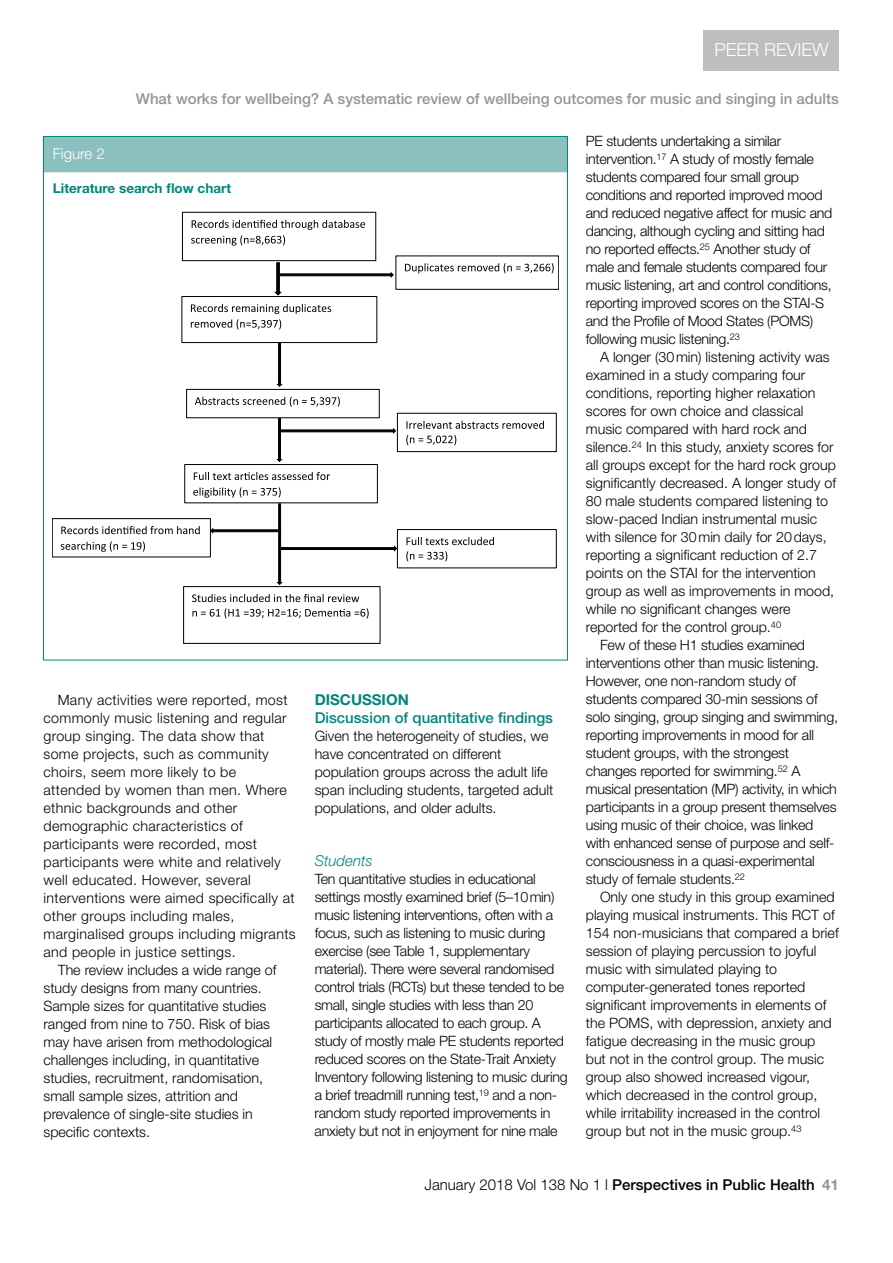
<style>
.page{position:relative;width:893px;height:1263px;background:#fff}
.page>*{position:absolute;margin:0;border:0;box-sizing:border-box;transform-origin:0 0}
.t1{font:300 18px "Helvetica Neue LT Std";color:#fff}
.t2{font:500 15px "Helvetica Neue LT Std";color:#939598}
.t3{font:500 15px "Helvetica Neue LT Std";color:#000}
.t4{font:500 15px "Helvetica Neue LT Std";color:#00857c}
.t5{font:700 15px "Helvetica Neue LT Std";color:#00857c}
.t6{font:italic 300 15px "Helvetica Neue LT Std";color:#00857c}
.t7{font:300 15px "Helvetica Neue LT Std";color:#fff}
.t8{font:300 14.25px/18px "Helvetica Neue LT Std";color:#000}
.t9{font:300 14.25px/18px "Helvetica Neue LT Std";letter-spacing:-.02em;color:#000}
.t10{font:300 14.25px/18px "Helvetica Neue LT Std";letter-spacing:.025em;color:#000}
.t11{font:700 13.5px "Helvetica Neue LT Std";color:#00857c}
.s1{font-weight:300}
.s2{font-weight:700;color:#939598}
</style>
<div class="page">
<div style="left:704px;top:30px;width:135px;height:40px;background:#bcbec0"></div>
<div style="left:43px;top:136px;width:525px;height:36px;background:#8bc0be"></div>
<div style="left:182px;top:212px;width:194px;height:49px;border:1px solid #000"></div>
<svg style="left:191px;top:220px;width:174px;height:26px"></svg>
<div style="left:182px;top:296px;width:195px;height:47px;background:#fff;border:1px solid #000"></div>
<svg style="left:191px;top:304px;width:140px;height:25px"></svg>
<div style="left:186px;top:389px;width:194px;height:29px;background:#fff;border:1px solid #000"></div>
<svg style="left:195px;top:397px;width:145px;height:10px"></svg>
<svg style="left:277px;top:343px;width:5px;height:44px"></svg>
<div style="left:184px;top:464px;width:194px;height:39px;background:#fff;border:1px solid #000"></div>
<svg style="left:194px;top:472px;width:136px;height:8px"></svg>
<svg style="left:193px;top:487px;width:88px;height:11px"></svg>
<div style="left:52px;top:518px;width:159px;height:39px;background:#fff;border:1px solid #000"></div>
<svg style="left:61px;top:526px;width:139px;height:8px"></svg>
<svg style="left:61px;top:541px;width:84px;height:11px"></svg>
<div style="left:183px;top:586px;width:197px;height:58px;background:#fff;border:1px solid #000"></div>
<svg style="left:192px;top:594px;width:167px;height:8px"></svg>
<svg style="left:192px;top:608px;width:177px;height:10px"></svg>
<div style="left:396px;top:256px;width:163px;height:34px;border:1px solid #000"></div>
<svg style="left:405px;top:263px;width:149px;height:10px"></svg>
<div style="left:397px;top:413px;width:160px;height:39px;background:#fff;border:1px solid #000"></div>
<svg style="left:406px;top:421px;width:138px;height:8px"></svg>
<svg style="left:406px;top:435px;width:50px;height:10px"></svg>
<div style="left:397px;top:529px;width:160px;height:39px;background:#fff;border:1px solid #000"></div>
<svg style="left:406px;top:537px;width:88px;height:8px"></svg>
<svg style="left:406px;top:551px;width:41px;height:10px"></svg>
<svg style="left:277px;top:418px;width:119px;height:44px"></svg>
<svg style="left:275px;top:262px;width:119px;height:33px"></svg>
<svg style="left:210px;top:504px;width:187px;height:81px"></svg>
<p class="t1" style="left:714px;top:39px;width:23px">Peer</p>
<p class="t1" style="left:764px;top:39px;width:24px">Review</p>
<p class="t2" style="left:136px;top:90px;width:705px">What works for wellbeing? A systematic review of wellbeing outcomes for music and singing in adults</p>
<p class="t7" style="left:53px;top:144px;width:53px">Figure 2</p>
<p class="t11" style="left:53px;top:180px;width:180px">Literature search flow chart</p>
<p class="t10" style="left:44px;top:690px;width:254px;text-indent:14px">Many activities were reported, most commonly music listening and regular group singing. The data show that some projects, such as community choirs, seem more likely to be attended by women than men. Where ethnic backgrounds and other demographic characteristics of participants were recorded, most participants were white and relatively well educated. However, several interventions were aimed specifically at other groups including males, marginalised groups including migrants and people in justice settings.</p>
<p class="t8" style="left:44px;top:960px;width:234px;text-indent:14px">The review includes a wide range of study designs from many countries.<br>Sample sizes for quantitative studies ranged from nine to 750. Risk of bias may have arisen from methodological challenges including, in quantitative studies, recruitment, randomisation, small sample sizes, attrition and prevalence of single-site studies in specific contexts.</p>
<p class="t5" style="left:315px;top:690px;width:27px">DISCUSS</p>
<p class="t5" style="left:382px;top:690px;width:17px">ION</p>
<p class="t4" style="left:315px;top:709px;width:240px">Discussion of quantitative findings</p>
<p class="t8" style="left:315px;top:727px;width:240px">Given the heterogeneity of studies, we have concentrated on different population groups across the adult life span including students, targeted adult populations, and older adults.</p>
<p class="t6" style="left:315px;top:851px;width:60px">Students</p>
<p class="t9" style="left:315px;top:869px;width:255px">Ten quantitative studies in educational settings mostly examined brief (5–10min) music listening interventions, often with a focus, such as listening to music during exercise (see Table 1, supplementary material). There were several randomised control trials (RCTs) but these tended to be small, single studies with less than 20 participants allocated to each group. A study of mostly male PE students reported reduced scores on the State-Trait Anxiety Inventory following listening to music during a brief treadmill running test,<sup>19</sup> and a non&shy;random study reported improvements in anxiety but not in enjoyment for nine male</p>
<p class="t9" style="left:586px;top:132px;width:248px">PE students undertaking a similar intervention.<sup>17</sup> A study of mostly female students compared four small group conditions and reported improved mood and reduced negative affect for music and dancing, although cycling and sitting had no reported effects.<sup>25</sup> Another study of male and female students compared four music listening, art and control conditions, reporting improved scores on the STAI-S and the Profile of Mood States (POMS) following music listening.<sup>23</sup></p>
<p class="t8" style="left:600px;top:348px;width:231px">A longer (30min) listening activity was</p>
<p class="t8" style="left:586px;top:366px;width:221px">examined in a study comparing four</p>
<p class="t8" style="left:586px;top:384px;width:231px">conditions, reporting higher relaxation</p>
<p class="t8" style="left:586px;top:402px;width:219px">scores for own choice and classical</p>
<p class="t8" style="left:586px;top:420px;width:223px">music compared with hard rock and</p>
<p class="t8" style="left:586px;top:438px;width:249px">silence.<sup>24</sup> In this study, anxiety scores for</p>
<p class="t8" style="left:586px;top:456px;width:252px">all groups except for the hard rock group</p>
<p class="t8" style="left:586px;top:474px;width:252px">significantly decreased. A longer study of</p>
<p class="t8" style="left:586px;top:492px;width:244px">80 male students compared listening to</p>
<p class="t8" style="left:586px;top:510px;width:233px">slow-paced Indian instrumental music</p>
<p class="t8" style="left:586px;top:528px;width:242px">with silence for 30min daily for 20days,</p>
<p class="t8" style="left:586px;top:546px;width:233px">reporting a significant reduction of 2.7</p>
<p class="t8" style="left:586px;top:564px;width:231px">points on the STAI for the intervention</p>
<p class="t8" style="left:586px;top:582px;width:250px">group as well as improvements in mood,</p>
<p class="t8" style="left:586px;top:600px;width:206px">while no significant changes were</p>
<p class="t8" style="left:586px;top:618px;width:197px">reported for the control group.<sup>40</sup></p>
<p class="t8" style="left:600px;top:636px;width:207px">Few of these H1 studies examined</p>
<p class="t8" style="left:586px;top:654px;width:235px">interventions other than music listening.</p>
<p class="t8" style="left:586px;top:672px;width:212px">However, one non-random study of</p>
<p class="t8" style="left:586px;top:690px;width:233px">students compared 30-min sessions of</p>
<p class="t8" style="left:586px;top:708px;width:254px">solo singing, group singing and swimming,</p>
<p class="t8" style="left:586px;top:726px;width:230px">reporting improvements in mood for all</p>
<p class="t8" style="left:586px;top:744px;width:205px">student groups, with the strongest</p>
<p class="t8" style="left:586px;top:762px;width:216px">changes reported for swimming.<sup>52</sup> A</p>
<p class="t8" style="left:586px;top:780px;width:253px">musical presentation (MP) activity, in which</p>
<p class="t8" style="left:586px;top:798px;width:252px">participants in a group present themselves</p>
<p class="t8" style="left:586px;top:816px;width:229px">using music of their choice, was linked</p>
<p class="t8" style="left:586px;top:834px;width:250px">with enhanced sense of purpose and self-</p>
<p class="t8" style="left:586px;top:852px;width:231px">consciousness in a quasi-experimental</p>
<p class="t8" style="left:586px;top:870px;width:161px">study of female students.<sup>22</sup></p>
<p class="t8" style="left:600px;top:888px;width:236px">Only one study in this group examined</p>
<p class="t8" style="left:586px;top:906px;width:250px">playing musical instruments. This RCT of</p>
<p class="t8" style="left:586px;top:924px;width:254px">154 non-musicians that compared a brief</p>
<p class="t8" style="left:586px;top:942px;width:232px">session of playing percussion to joyful</p>
<p class="t8" style="left:586px;top:960px;width:193px">music with simulated playing to</p>
<p class="t8" style="left:586px;top:978px;width:221px">computer-generated tones reported</p>
<p class="t8" style="left:586px;top:996px;width:242px">significant improvements in elements of</p>
<p class="t8" style="left:586px;top:1014px;width:247px">the POMS, with depression, anxiety and</p>
<p class="t8" style="left:586px;top:1032px;width:231px">fatigue decreasing in the music group</p>
<p class="t8" style="left:586px;top:1050px;width:240px">but not in the control group. The music</p>
<p class="t8" style="left:586px;top:1068px;width:226px">group also showed increased vigour,</p>
<p class="t8" style="left:586px;top:1086px;width:233px">which decreased in the control group,</p>
<p class="t8" style="left:586px;top:1104px;width:236px">while irritability increased in the control</p>
<p class="t8" style="left:586px;top:1122px;width:217px">group but not in the music group.<sup>43</sup></p>
<p class="t3" style="left:425px;top:1175px;width:416px"><span class="s1">January 2018 Vol 138 No 1 l</span> Perspectives in Public Health <span class="s2">41</span></p>
</div>
